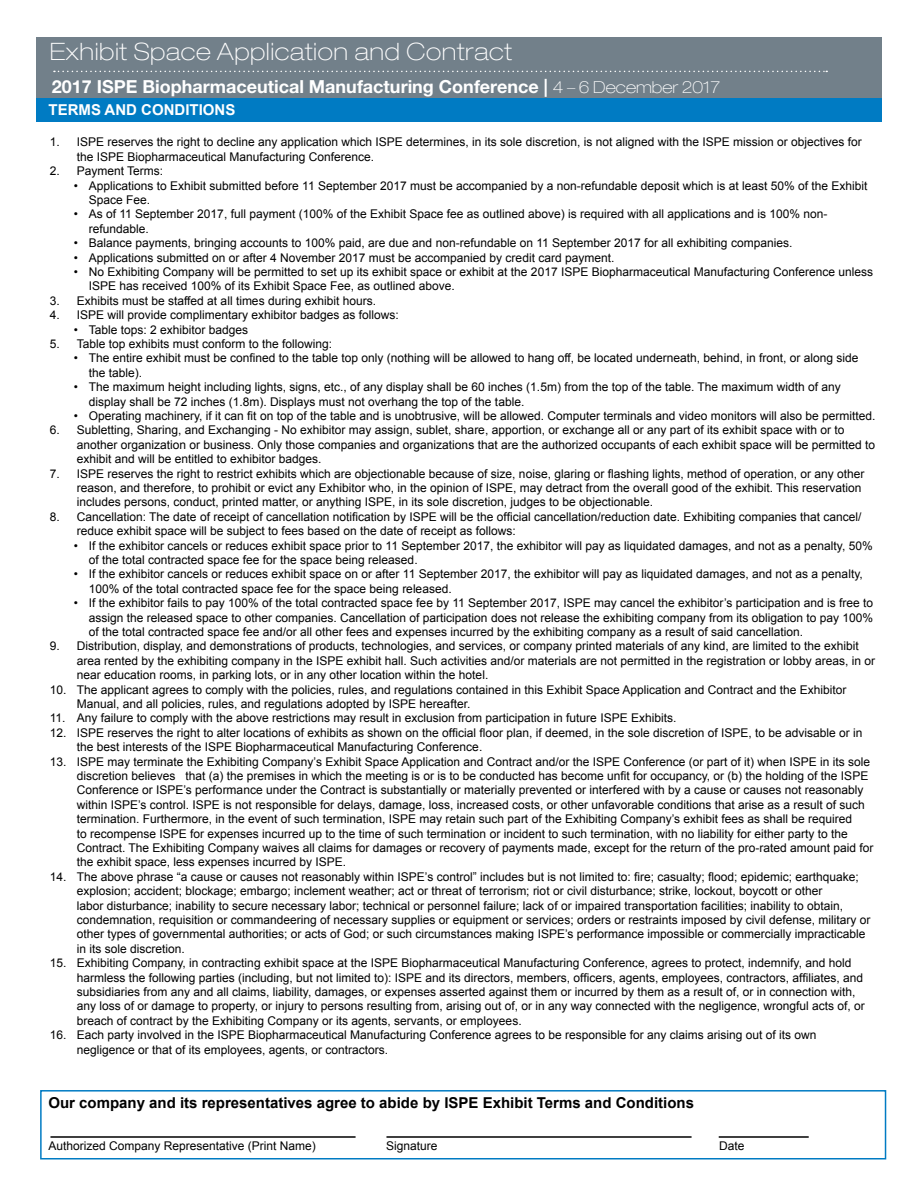
<style>
.page{position:relative;width:918px;height:1188px;background:#fff}
.page>*{position:absolute;margin:0;border:0;box-sizing:border-box;transform-origin:0 0}
.t1{font:100 expanded 24px "Helvetica Neue LT Std";letter-spacing:.025em;color:#fff}
.t2{font:700 18px "Helvetica Neue LT Std";color:#fff}
.t3{font:700 15px "Arial";color:#000}
.t4{font:700 15px "Arial";color:#fff}
.t5{font:12px/14.4px "Arial";color:#000}
.s1{font-weight:100;font-stretch:expanded;font-size:16.5px}
</style>
<div class="page">
<div style="left:36px;top:38px;width:846px;height:61px;background:#72808a"></div>
<svg style="left:54px;top:71px;width:773px;height:1px"></svg>
<div style="left:36px;top:98px;width:846px;height:23px;background:#007bc3"></div>
<div style="left:40px;top:1090px;width:846px;height:70px;border:2px solid #007bc3"></div>
<hr style="left:50px;top:1136px;width:306px;height:2px;background:#000">
<hr style="left:386px;top:1136px;width:306px;height:2px;background:#000">
<hr style="left:719px;top:1136px;width:90px;height:2px;background:#000">
<h1 class="t1" style="left:50px;top:38px;width:464px">Exhibit Space Application and Contract</h1>
<h2 class="t2" style="left:52px;top:75px;width:670px">2017 ISPE Biopharmaceutical Manufacturing Conference | <span class="s1">4 – 6 December 2017</span></h2>
<p class="t4" style="left:49px;top:100px;width:188px">TERMS AND CONDITIONS</p>
<p class="t5" style="left:77px;top:135px;width:786px;text-indent:-27px">1. ISPE reserves the right to decline any application which ISPE determines, in its sole discretion, is not aligned with the ISPE mission or objectives for the ISPE Biopharmaceutical Manufacturing Conference.</p>
<p class="t5" style="left:50px;top:164px;width:115px">2. Payment Terms:</p>
<p class="t5" style="left:89px;top:178px;width:780px;text-indent:-15px">• Applications to Exhibit submitted before 11 September 2017 must be accompanied by a non-refundable deposit which is at least 50% of the Exhibit<br>Space Fee.</p>
<p class="t5" style="left:89px;top:207px;width:740px;text-indent:-15px">• As of 11 September 2017, full payment (100% of the Exhibit Space fee as outlined above) is required with all applications and is 100% non&shy;refundable.</p>
<p class="t5" style="left:74px;top:236px;width:720px">• Balance payments, bringing accounts to 100% paid, are due and non-refundable on 11 September 2017 for all exhibiting companies.</p>
<p class="t5" style="left:74px;top:250px;width:542px">• Applications submitted on or after 4 November 2017 must be accompanied by credit card payment.</p>
<p class="t5" style="left:89px;top:265px;width:786px;text-indent:-15px">• No Exhibiting Company will be permitted to set up its exhibit space or exhibit at the 2017 ISPE Biopharmaceutical Manufacturing Conference unless<br>ISPE has received 100% of its Exhibit Space Fee, as outlined above.</p>
<p class="t5" style="left:50px;top:294px;width:328px">3. Exhibits must be staffed at all times during exhibit hours.</p>
<p class="t5" style="left:50px;top:308px;width:351px">4. ISPE will provide complimentary exhibitor badges as follows:</p>
<p class="t5" style="left:74px;top:322px;width:176px">• Table tops: 2 exhibitor badges</p>
<p class="t5" style="left:50px;top:337px;width:284px">5. Table top exhibits must conform to the following:</p>
<p class="t5" style="left:89px;top:351px;width:771px;text-indent:-15px">• The entire exhibit must be confined to the table top only (nothing will be allowed to hang off, be located underneath, behind, in front, or along side the table).</p>
<p class="t5" style="left:89px;top:380px;width:754px;text-indent:-15px">• The maximum height including lights, signs, etc., of any display shall be 60 inches (1.5m) from the top of the table. The maximum width of any display shall be 72 inches (1.8m). Displays must not overhang the top of the table.</p>
<p class="t5" style="left:74px;top:409px;width:803px">• Operating machinery, if it can fit on top of the table and is unobtrusive, will be allowed. Computer terminals and video monitors will also be permitted.</p>
<p class="t5" style="left:77px;top:423px;width:800px;text-indent:-27px">6. Subletting, Sharing, and Exchanging - No exhibitor may assign, sublet, share, apportion, or exchange all or any part of its exhibit space with or to another organization or business. Only those companies and organizations that are the authorized occupants of each exhibit space will be permitted to exhibit and will be entitled to exhibitor badges.</p>
<p class="t5" style="left:77px;top:466px;width:789px;text-indent:-27px">7. ISPE reserves the right to restrict exhibits which are objectionable because of size, noise, glaring or flashing lights, method of operation, or any other reason, and therefore, to prohibit or evict any Exhibitor who, in the opinion of ISPE, may detract from the overall good of the exhibit. This reservation includes persons, conduct, printed matter, or anything ISPE, in its sole discretion, judges to be objectionable.</p>
<p class="t5" style="left:77px;top:510px;width:786px;text-indent:-27px">8. Cancellation: The date of receipt of cancellation notification by ISPE will be the official cancellation/reduction date. Exhibiting companies that cancel/ reduce exhibit space will be subject to fees based on the date of receipt as follows:</p>
<p class="t5" style="left:89px;top:538px;width:786px;text-indent:-15px">• If the exhibitor cancels or reduces exhibit space prior to 11 September 2017, the exhibitor will pay as liquidated damages, and not as a penalty, 50% of the total contracted space fee for the space being released.</p>
<p class="t5" style="left:89px;top:567px;width:776px;text-indent:-15px">• If the exhibitor cancels or reduces exhibit space on or after 11 September 2017, the exhibitor will pay as liquidated damages, and not as a penalty,<br>100% of the total contracted space fee for the space being released.</p>
<p class="t5" style="left:89px;top:596px;width:786px;text-align:justify;text-indent:-15px">• If the exhibitor fails to pay 100% of the total contracted space fee by 11 September 2017, ISPE may cancel the exhibitor’s participation and is free to assign the released space to other companies. Cancellation of participation does not release the exhibiting company from its obligation to pay 100% of the total contracted space fee and/or all other fees and expenses incurred by the exhibiting company as a result of said cancellation.</p>
<p class="t5" style="left:77px;top:639px;width:800px;text-indent:-27px">9. Distribution, display, and demonstrations of products, technologies, and services, or company printed materials of any kind, are limited to the exhibit area rented by the exhibiting company in the ISPE exhibit hall. Such activities and/or materials are not permitted in the registration or lobby areas, in or near education rooms, in parking lots, or in any other location within the hotel.</p>
<p class="t5" style="left:77px;top:682px;width:771px;text-indent:-27px">10. The applicant agrees to comply with the policies, rules, and regulations contained in this Exhibit Space Application and Contract and the Exhibitor<br>Manual, and all policies, rules, and regulations adopted by ISPE hereafter.</p>
<p class="t5" style="left:50px;top:711px;width:628px">11. Any failure to comply with the above restrictions may result in exclusion from participation in future ISPE Exhibits.</p>
<p class="t5" style="left:77px;top:726px;width:787px;text-indent:-27px">12. ISPE reserves the right to alter locations of exhibits as shown on the official floor plan, if deemed, in the sole discretion of ISPE, to be advisable or in the best interests of the ISPE Biopharmaceutical Manufacturing Conference.</p>
<p class="t5" style="left:77px;top:754px;width:798px;text-indent:-27px">13. ISPE may terminate the Exhibiting Company’s Exhibit Space Application and Contract and/or the ISPE Conference (or part of it) when ISPE in its sole discretion believes that (a) the premises in which the meeting is or is to be conducted has become unfit for occupancy, or (b) the holding of the ISPE Conference or ISPE’s performance under the Contract is substantially or materially prevented or interfered with by a cause or causes not reasonably within ISPE’s control. ISPE is not responsible for delays, damage, loss, increased costs, or other unfavorable conditions that arise as a result of such termination. Furthermore, in the event of such termination, ISPE may retain such part of the Exhibiting Company’s exhibit fees as shall be required<br>to recompense ISPE for expenses incurred up to the time of such termination or incident to such termination, with no liability for either party to the Contract. The Exhibiting Company waives all claims for damages or recovery of payments made, except for the return of the pro-rated amount paid for the exhibit space, less expenses incurred by ISPE.</p>
<p class="t5" style="left:77px;top:870px;width:795px;text-indent:-27px">14. The above phrase “a cause or causes not reasonably within ISPE’s control” includes but is not limited to: fire; casualty; flood; epidemic; earthquake; explosion; accident; blockage; embargo; inclement weather; act or threat of terrorism; riot or civil disturbance; strike, lockout, boycott or other<br>labor disturbance; inability to secure necessary labor; technical or personnel failure; lack of or impaired transportation facilities; inability to obtain, condemnation, requisition or commandeering of necessary supplies or equipment or services; orders or restraints imposed by civil defense, military or other types of governmental authorities; or acts of God; or such circumstances making ISPE’s performance impossible or commercially impracticable in its sole discretion.</p>
<p class="t5" style="left:77px;top:956px;width:790px;text-indent:-27px">15. Exhibiting Company, in contracting exhibit space at the ISPE Biopharmaceutical Manufacturing Conference, agrees to protect, indemnify, and hold harmless the following parties (including, but not limited to): ISPE and its directors, members, officers, agents, employees, contractors, affiliates, and subsidiaries from any and all claims, liability, damages, or expenses asserted against them or incurred by them as a result of, or in connection with, any loss of or damage to property, or injury to persons resulting from, arising out of, or in any way connected with the negligence, wrongful acts of, or breach of contract by the Exhibiting Company or its agents, servants, or employees.</p>
<p class="t5" style="left:77px;top:1028px;width:741px;text-indent:-27px">16. Each party involved in the ISPE Biopharmaceutical Manufacturing Conference agrees to be responsible for any claims arising out of its own negligence or that of its employees, agents, or contractors.</p>
<p class="t3" style="left:48px;top:1093px;width:647px">Our company and its representatives agree to abide by ISPE Exhibit Terms and Conditions</p>
<p class="t5" style="left:48px;top:1139px;width:269px">Authorized Company Representative (Print Name)</p>
<p class="t5" style="left:386px;top:1139px;width:53px">Signature</p>
<p class="t5" style="left:719px;top:1139px;width:27px">Date</p>
</div>
